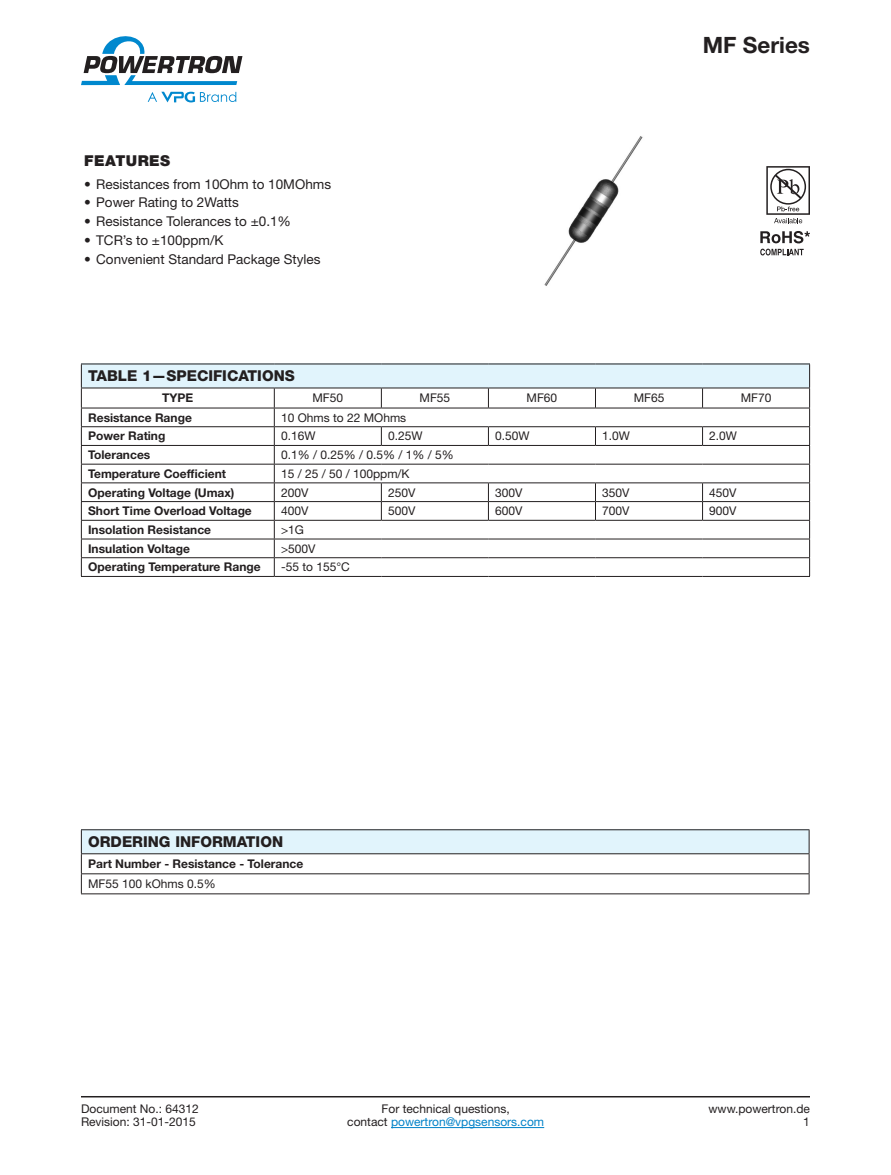
<style>
.page{position:relative;width:891px;height:1175px;background:#fff}
.page>*{position:absolute;margin:0;border:0;box-sizing:border-box;transform-origin:0 0}
.Part_Model_Number_Ri{font:700 22.5px "Helvetica Neue LT Std";color:#231f20}
.Table_Heading{font:800 15px "Helvetica Neue LT Std";color:#231f20}
.Body_Heading{font:900 15px "Helvetica Neue LT Std";letter-spacing:.03em;color:#231f20}
.Body_Bullet_Points{font:13.5px "Helvetica Neue LT Std";color:#231f20}
.Table_Body{font:12px/13.5px "Helvetica Neue LT Std";color:#231f20;text-align:center}
.Table_Row_Side_Headi{font:700 12px "Helvetica Neue LT Std";color:#231f20}
.Rev-Date-Left{font:12px "Helvetica Neue LT Std";color:#231f20}
.Footer_Right{font:12px "Helvetica Neue LT Std";color:#231f20}
.Document_Number_Left{font:12px "Helvetica Neue LT Std";color:#231f20}
.Table_Col_Heading{font:700 12px "Helvetica Neue LT Std";color:#231f20}
.s1{color:#0082c8}
</style>
<div class="page">
<hr style="left:391px;top:1127px;width:153px;height:1px;background:#0082c8">
<hr style="left:81px;top:1096px;width:729px;height:1px;background:#231f20">
<svg style="left:148px;top:92px;width:88px;height:10px"></svg>
<svg style="left:81px;top:36px;width:161px;height:49px"></svg>
<svg style="left:760px;top:231px;width:50px;height:12px"></svg>
<svg style="left:760px;top:249px;width:44px;height:6px"></svg>
<svg style="left:766px;top:166px;width:44px;height:57px"></svg>
<hr style="left:81px;top:829px;width:729px;height:1px;background:#231f20">
<svg style="left:81px;top:830px;width:729px;height:63px"></svg>
<hr style="left:81px;top:893px;width:729px;height:1px;background:#231f20">
<hr style="left:81px;top:363px;width:193px;height:1px;background:#231f20">
<hr style="left:274px;top:363px;width:107px;height:1px;background:#231f20">
<hr style="left:381px;top:363px;width:107px;height:1px;background:#231f20">
<hr style="left:488px;top:363px;width:108px;height:1px;background:#231f20">
<hr style="left:596px;top:363px;width:107px;height:1px;background:#231f20">
<hr style="left:703px;top:363px;width:107px;height:1px;background:#231f20">
<svg style="left:81px;top:364px;width:729px;height:212px"></svg>
<hr style="left:81px;top:576px;width:193px;height:1px;background:#231f20">
<hr style="left:274px;top:576px;width:107px;height:1px;background:#231f20">
<hr style="left:381px;top:576px;width:107px;height:1px;background:#231f20">
<hr style="left:488px;top:576px;width:108px;height:1px;background:#231f20">
<hr style="left:596px;top:576px;width:107px;height:1px;background:#231f20">
<hr style="left:703px;top:576px;width:107px;height:1px;background:#231f20">
<img style="left:544px;top:136px;width:99px;height:150px">
<p class="Body_Heading" style="left:84px;top:152px;width:88px">FEATURES</p>
<p class="Body_Bullet_Points" style="left:84px;top:176px;width:248px">• Resistances from 10Ohm to 10MOhms</p>
<p class="Body_Bullet_Points" style="left:84px;top:194px;width:156px">• Power Rating to 2Watts</p>
<p class="Body_Bullet_Points" style="left:84px;top:213px;width:208px">• Resistance Tolerances to ±0.1%</p>
<p class="Body_Bullet_Points" style="left:84px;top:232px;width:141px">• TCR’s to ±100ppm/K</p>
<p class="Body_Bullet_Points" style="left:84px;top:251px;width:238px">• Convenient Standard Package Styles</p>
<p class="Part_Model_Number_Ri" style="left:703px;top:31px;width:109px">MF Series</p>
<p class="Table_Heading" style="left:88px;top:367px;width:208px">TABLE 1—SPECIFICATIONS</p>
<p class="Table_Col_Heading" style="left:162px;top:390px;width:33px">TYPE</p>
<p class="Table_Body" style="left:313px;top:391px;width:32px">MF50</p>
<p class="Table_Body" style="left:420px;top:391px;width:32px">MF55</p>
<p class="Table_Body" style="left:527px;top:391px;width:32px">MF60</p>
<p class="Table_Body" style="left:634px;top:391px;width:32px">MF65</p>
<p class="Table_Body" style="left:741px;top:391px;width:32px">MF70</p>
<p class="Table_Row_Side_Headi" style="left:88px;top:410px;width:105px">Resistance Range</p>
<p class="Table_Body" style="left:281px;top:410px;width:127px">10 Ohms to 22 MOhms</p>
<p class="Table_Row_Side_Headi" style="left:88px;top:428px;width:79px">Power Rating</p>
<p class="Table_Body" style="left:281px;top:429px;width:36px">0.16W</p>
<p class="Table_Body" style="left:388px;top:429px;width:36px">0.25W</p>
<p class="Table_Body" style="left:495px;top:429px;width:36px">0.50W</p>
<p class="Table_Body" style="left:602px;top:429px;width:29px">1.0W</p>
<p class="Table_Body" style="left:709px;top:429px;width:29px">2.0W</p>
<p class="Table_Row_Side_Headi" style="left:88px;top:447px;width:64px">Tolerances</p>
<p class="Table_Body" style="left:281px;top:448px;width:174px">0.1% / 0.25% / 0.5% / 1% / 5%</p>
<p class="Table_Row_Side_Headi" style="left:88px;top:466px;width:139px">Temperature Coefficient</p>
<p class="Table_Body" style="left:281px;top:466px;width:130px">15 / 25 / 50 / 100ppm/K</p>
<p class="Table_Row_Side_Headi" style="left:88px;top:485px;width:148px">Operating Voltage (Umax)</p>
<p class="Table_Body" style="left:281px;top:485px;width:29px">200V</p>
<p class="Table_Body" style="left:388px;top:485px;width:29px">250V</p>
<p class="Table_Body" style="left:495px;top:485px;width:29px">300V</p>
<p class="Table_Body" style="left:602px;top:485px;width:29px">350V</p>
<p class="Table_Body" style="left:709px;top:485px;width:29px">450V</p>
<p class="Table_Row_Side_Headi" style="left:88px;top:503px;width:165px">Short Time Overload Voltage</p>
<p class="Table_Body" style="left:281px;top:504px;width:29px">400V</p>
<p class="Table_Body" style="left:388px;top:504px;width:29px">500V</p>
<p class="Table_Body" style="left:495px;top:504px;width:29px">600V</p>
<p class="Table_Body" style="left:602px;top:504px;width:29px">700V</p>
<p class="Table_Body" style="left:709px;top:504px;width:29px">900V</p>
<p class="Table_Row_Side_Headi" style="left:88px;top:522px;width:125px">Insolation Resistance</p>
<p class="Table_Body" style="left:281px;top:523px;width:24px">&gt;1G</p>
<p class="Table_Row_Side_Headi" style="left:88px;top:541px;width:103px">Insulation Voltage</p>
<p class="Table_Body" style="left:281px;top:541px;width:36px">&gt;500V</p>
<p class="Table_Row_Side_Headi" style="left:88px;top:559px;width:174px">Operating Temperature Range</p>
<p class="Table_Body" style="left:281px;top:560px;width:70px">-55 to 155°C</p>
<p class="Table_Heading" style="left:88px;top:833px;width:197px">ORDERING INFORMATION</p>
<p class="Table_Row_Side_Headi" style="left:88px;top:856px;width:217px">Part Number - Resistance - Tolerance</p>
<p class="Table_Body" style="left:88px;top:877px;width:129px">MF55 100 kOhms 0.5%</p>
<p class="Document_Number_Left" style="left:81px;top:1101px;width:119px">Document No.: 64312</p>
<p class="Rev-Date-Left" style="left:81px;top:1114px;width:116px">Revision: 31-01-2015</p>
<p class="Table_Body" style="left:347px;top:1101px;width:198px">For technical questions,<br>contact <span class="s1">powertron@vpgsensors.com</span></p>
<p class="Footer_Right" style="left:708px;top:1101px;width:103px">www.powertron.de</p>
<p class="Footer_Right" style="left:803px;top:1114px;width:8px">1</p>
</div>
